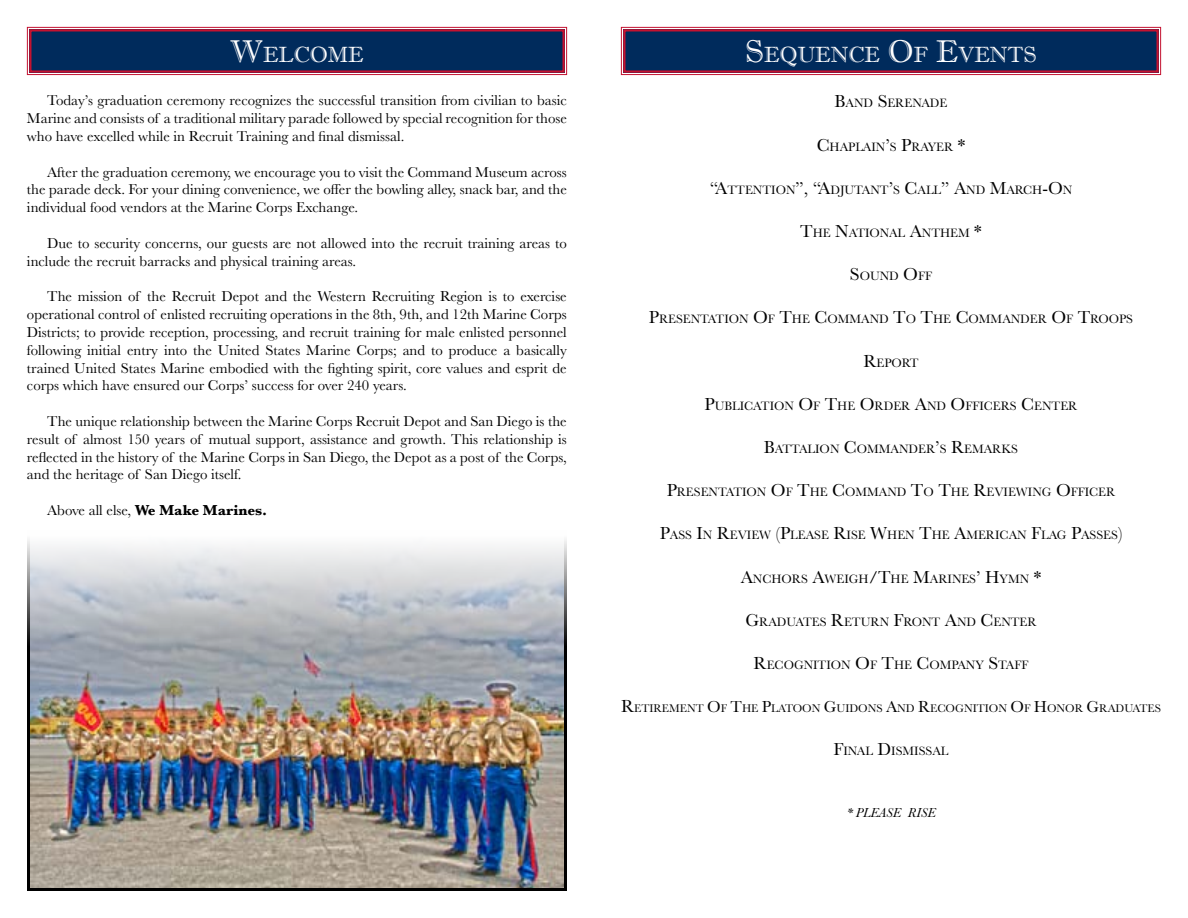
<style>
.page{position:relative;width:1188px;height:918px;background:#fff}
.page>*{position:absolute;margin:0;border:0;box-sizing:border-box;transform-origin:0 0}
.t1{font:22.05px "Imprint MT Shadow";color:#fff}
.t2{font:700 15px "Baskerville";color:#000}
.t3{font:14.85px/17.9px "Baskerville";color:#000;text-align:justify}
.t4{font:italic 13.5px "Baskerville";color:#000}
.t5{font:12.6px "Baskerville";color:#000}
.t6{font:11.55px "Baskerville";color:#000}
.s1{font-size:31.5px}
.s2{font-weight:400;font-size:14.85px}
.s3{font-size:18px}
.s4{font-size:16.5px}
</style>
<div class="page">
<svg style="left:27px;top:27px;width:540px;height:48px;background:#173563"></svg>
<div style="left:29px;top:29px;width:536px;height:44px;border:2px solid #c41230"></div>
<svg style="left:621px;top:27px;width:540px;height:48px;background:#173563"></svg>
<div style="left:623px;top:29px;width:536px;height:44px;border:2px solid #c41230"></div>
<img style="left:31px;top:545px;width:532px;height:342px">
<div style="left:27px;top:530px;width:540px;height:361px;border:3px solid #000"></div>
<h1 class="t1" style="left:230px;top:42px;width:135px"><span class="s1">W</span>ELCOME</h1>
<h1 class="t1" style="left:745px;top:42px;width:291px"><span class="s1">S</span>EQUENCE <span class="s1">O</span>F <span class="s1">E</span>VENTS</h1>
<p class="t3" style="left:27px;top:92px;width:541px;text-indent:20px">Today’s graduation ceremony recognizes the successful transition from civilian to basic Marine and consists of a traditional military parade followed by special recognition for those who have excelled while in Recruit Training and final dismissal.</p>
<p class="t3" style="left:27px;top:163px;width:541px;text-indent:20px">After the graduation ceremony, we encourage you to visit the Command Museum across the parade deck. For your dining convenience, we offer the bowling alley, snack bar, and the individual food vendors at the Marine Corps Exchange.</p>
<p class="t3" style="left:27px;top:234px;width:541px;text-indent:20px">Due to security concerns, our guests are not allowed into the recruit training areas to include the recruit barracks and physical training areas.</p>
<p class="t3" style="left:27px;top:288px;width:541px;text-indent:20px">The mission of the Recruit Depot and the Western Recruiting Region is to exercise operational control of enlisted recruiting operations in the 8th, 9th, and 12th Marine Corps Districts; to provide reception, processing, and recruit training for male enlisted personnel following initial entry into the United States Marine Corps; and to produce a basically trained United States Marine embodied with the fighting spirit, core values and esprit de corps which have ensured our Corps’ success for over 240 years.</p>
<p class="t3" style="left:27px;top:412px;width:541px;text-indent:20px">The unique relationship between the Marine Corps Recruit Depot and San Diego is the result of almost 150 years of mutual support, assistance and growth. This relationship is reflected in the history of the Marine Corps in San Diego, the Depot as a post of the Corps, and the heritage of San Diego itself.</p>
<p class="t2" style="left:47px;top:500px;width:221px"><span class="s2">Above all else,</span> We Make Marines.</p>
<p class="t5" style="left:835px;top:95px;width:114px"><span class="s3">B</span>AND <span class="s3">S</span>ERENADE</p>
<p class="t5" style="left:817px;top:138px;width:150px"><span class="s3">C</span>HAPLAIN<span class="s3">’</span>S <span class="s3">P</span>RAYER <span class="s3">*</span></p>
<p class="t5" style="left:710px;top:182px;width:364px"><span class="s3">“A</span>TTENTION<span class="s3">”, “A</span>DJUTANT<span class="s3">’</span>S <span class="s3">C</span>ALL<span class="s3">” A</span>ND <span class="s3">M</span>ARCH<span class="s3">-O</span>N</p>
<p class="t5" style="left:800px;top:225px;width:183px"><span class="s3">T</span>HE <span class="s3">N</span>ATIONAL <span class="s3">A</span>NTHEM <span class="s3">*</span></p>
<p class="t5" style="left:850px;top:268px;width:84px"><span class="s3">S</span>OUND <span class="s3">O</span>FF</p>
<p class="t5" style="left:649px;top:311px;width:484px"><span class="s3">P</span>RESENTATION <span class="s3">O</span>F <span class="s3">T</span>HE <span class="s3">C</span>OMMAND <span class="s3">T</span>O <span class="s3">T</span>HE <span class="s3">C</span>OMMANDER <span class="s3">O</span>F <span class="s3">T</span>ROOPS</p>
<p class="t5" style="left:863px;top:354px;width:57px"><span class="s3">R</span>EPORT</p>
<p class="t5" style="left:705px;top:398px;width:374px"><span class="s3">P</span>UBLICATION <span class="s3">O</span>F <span class="s3">T</span>HE <span class="s3">O</span>RDER <span class="s3">A</span>ND <span class="s3">O</span>FFICERS <span class="s3">C</span>ENTER</p>
<p class="t5" style="left:764px;top:441px;width:254px"><span class="s3">B</span>ATTALION <span class="s3">C</span>OMMANDER<span class="s3">’</span>S <span class="s3">R</span>EMARKS</p>
<p class="t5" style="left:667px;top:484px;width:450px"><span class="s3">P</span>RESENTATION <span class="s3">O</span>F <span class="s3">T</span>HE <span class="s3">C</span>OMMAND <span class="s3">T</span>O <span class="s3">T</span>HE <span class="s3">R</span>EVIEWING <span class="s3">O</span>FFICER</p>
<p class="t5" style="left:660px;top:527px;width:464px"><span class="s3">P</span>ASS <span class="s3">I</span>N <span class="s3">R</span>EVIEW <span class="s3">(P</span>LEASE <span class="s3">R</span>ISE <span class="s3">W</span>HEN <span class="s3">T</span>HE <span class="s3">A</span>MERICAN <span class="s3">F</span>LAG <span class="s3">P</span>ASSES<span class="s3">)</span></p>
<p class="t5" style="left:741px;top:570px;width:302px"><span class="s3">A</span>NCHORS <span class="s3">A</span>WEIGH<span class="s3">/T</span>HE <span class="s3">M</span>ARINES<span class="s3">’ H</span>YMN <span class="s3">*</span></p>
<p class="t5" style="left:745px;top:614px;width:293px"><span class="s3">G</span>RADUATES <span class="s3">R</span>ETURN <span class="s3">F</span>RONT <span class="s3">A</span>ND <span class="s3">C</span>ENTER</p>
<p class="t5" style="left:754px;top:657px;width:276px"><span class="s3">R</span>ECOGNITION <span class="s3">O</span>F <span class="s3">T</span>HE <span class="s3">C</span>OMPANY <span class="s3">S</span>TAFF</p>
<p class="t6" style="left:621px;top:701px;width:540px"><span class="s3">R</span>ETIREMENT <span class="s4">O</span>F <span class="s4">T</span>HE <span class="s4">P</span>LATOON <span class="s4">G</span>UIDONS <span class="s4">A</span>ND <span class="s4">R</span>ECOGNITION <span class="s4">O</span>F <span class="s4">H</span>ONOR <span class="s4">G</span>RADUATES</p>
<p class="t5" style="left:833px;top:743px;width:117px"><span class="s3">F</span>INAL <span class="s3">D</span>ISMISSAL</p>
<p class="t4" style="left:846px;top:803px;width:91px">* PLEASE RISE</p>
</div>
